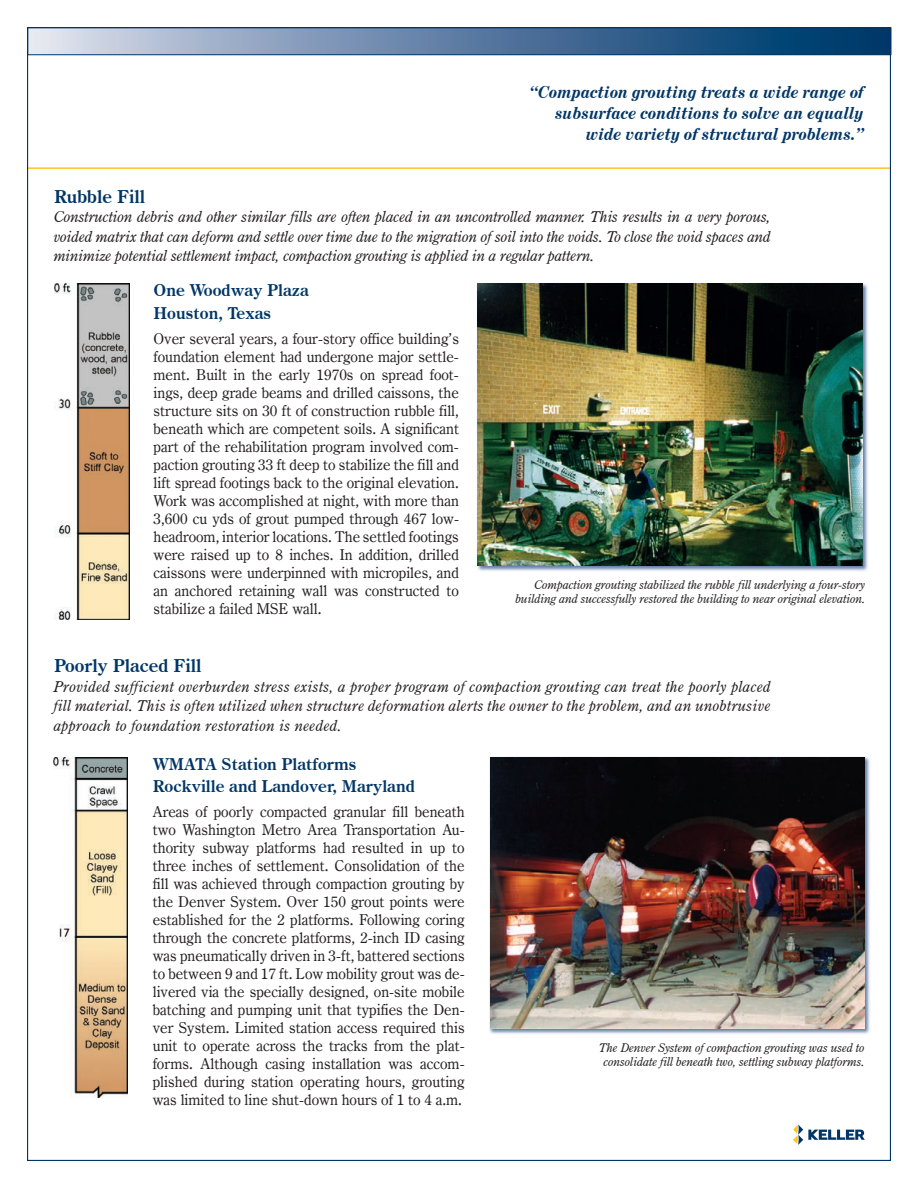
<style>
.page{position:relative;width:918px;height:1188px;background:#fff}
.page>*{position:absolute;margin:0;border:0;box-sizing:border-box;transform-origin:0 0}
.t1{font:700 18px "Century Oldstyle BT";color:#003667}
.t2{font:italic 700 16.5px/21px "Century Expanded BT";color:#003667;text-align:right}
.t3{font:700 16.5px/22.5px "Century Oldstyle BT";color:#003667}
.t4{font:15px/18px "Century Oldstyle BT";color:#231f20;text-align:justify}
.t5{font:italic 15px/19.5px "Century Oldstyle BT";letter-spacing:.015em;color:#231f20;text-align:justify}
.t6{font:italic 12px/14.4px "Century Oldstyle BT";color:#231f20;text-align:right}
</style>
<div class="page">
<hr style="left:27px;top:167px;width:864px;height:2px;background:#fec422">
<svg style="left:29px;top:29px;width:860px;height:24px;background:#6182a6"></svg>
<div style="left:27px;top:27px;width:864px;height:28px;border:1px solid #003667"></div>
<svg style="left:793px;top:1124px;width:72px;height:21px"></svg>
<img style="left:477px;top:283px;width:391px;height:288px">
<img style="left:478px;top:284px;width:385px;height:282px">
<img style="left:54px;top:284px;width:75px;height:335px">
<img style="left:489px;top:756px;width:381px;height:278px">
<img style="left:490px;top:757px;width:375px;height:272px">
<img style="left:53px;top:757px;width:75px;height:340px">
<p class="t2" style="left:530px;top:81px;width:336px">“Compaction grouting treats a wide range of subsurface conditions to solve an equally wide variety of structural problems.”</p>
<p class="t1" style="left:54px;top:185px;width:93px">Rubble Fill</p>
<p class="t5" style="left:54px;top:207px;width:719px">Construction debris and other similar fills are often placed in an uncontrolled manner. This results in a very porous, voided matrix that can deform and settle over time due to the migration of soil into the voids. To close the void spaces and minimize potential settlement impact, compaction grouting is applied in a regular pattern.</p>
<p class="t3" style="left:154px;top:279px;width:157px">One Woodway Plaza<br>Houston, Texas</p>
<p class="t4" style="left:154px;top:329px;width:307px">Over several years, a four-story office building’s foundation element had undergone major settle&shy;ment. Built in the early 1970s on spread foot&shy;ings, deep grade beams and drilled caissons, the structure sits on 30 ft of construction rubble fill, beneath which are competent soils. A significant part of the rehabilitation program involved com&shy;paction grouting 33 ft deep to stabilize the fill and lift spread footings back to the original elevation.<br>Work was accomplished at night, with more than 3,600 cu yds of grout pumped through 467 low&shy;headroom, interior locations. The settled footings were raised up to 8 inches. In addition, drilled caissons were underpinned with micropiles, and an anchored retaining wall was constructed to stabilize a failed MSE wall.</p>
<p class="t6" style="left:516px;top:577px;width:351px">Compaction grouting stabilized the rubble fill underlying a four-story building and successfully restored the building to near original elevation.</p>
<p class="t1" style="left:54px;top:655px;width:149px">Poorly Placed Fill</p>
<p class="t5" style="left:54px;top:677px;width:719px">Provided sufficient overburden stress exists, a proper program of compaction grouting can treat the poorly placed fill material. This is often utilized when structure deformation alerts the owner to the problem, and an unobtrusive approach to foundation restoration is needed.</p>
<p class="t3" style="left:153px;top:753px;width:264px">WMATA Station Platforms<br>Rockville and Landover, Maryland</p>
<p class="t4" style="left:153px;top:803px;width:313px">Areas of poorly compacted granular fill beneath two Washington Metro Area Transportation Au&shy;thority subway platforms had resulted in up to three inches of settlement. Consolidation of the fill was achieved through compaction grouting by the Denver System. Over 150 grout points were established for the 2 platforms. Following coring through the concrete platforms, 2-inch ID casing was pneumatically driven in 3-ft, battered sections to between 9 and 17 ft. Low mobility grout was de&shy;livered via the specially designed, on-site mobile batching and pumping unit that typifies the Den&shy;ver System. Limited station access required this unit to operate across the tracks from the plat&shy;forms. Although casing installation was accom&shy;plished during station operating hours, grouting was limited to line shut-down hours of 1 to 4 a.m.</p>
<p class="t6" style="left:599px;top:1040px;width:267px;text-align:center">The Denver System of compaction grouting was used to consolidate fill beneath two, settling subway platforms.</p>
</div>
